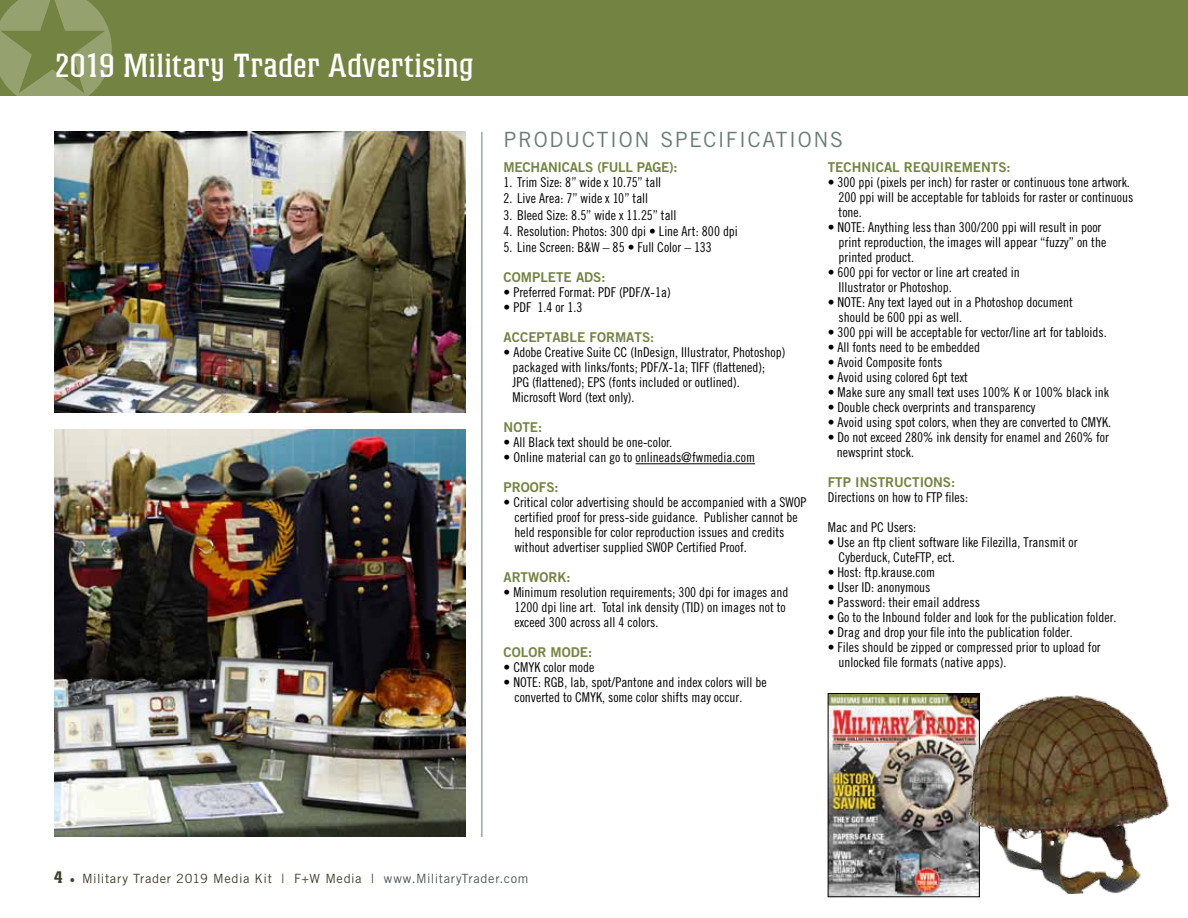
<style>
.page{position:relative;width:1188px;height:918px;background:#fff}
.page>*{position:absolute;margin:0;border:0;box-sizing:border-box;transform-origin:0 0}
.t1{font:33px "Colossalis";letter-spacing:.02em;color:#fff}
.t2{font:21px "Trade Gothic LT Std";color:#687c74}
.t3{font:13.5px/15px "Trade Gothic LT Std Cn 18";color:#000}
.t4{font:13.5px "Trade Gothic LT Std Bd 2";color:#738442}
.t5{font:12.75px "Trade Gothic LT Std";letter-spacing:.05em;color:#403e2b}
.s1{font-family:"Colossalis";font-weight:500;font-size:16.5px}
.s2{font-family:"Utopia Std"}
.s3{color:#505657}
</style>
<div class="page">
<hr style="left:482px;top:132px;width:1px;height:705px;background:#687c74">
<hr style="left:636px;top:463px;width:119px;height:1px;background:#000">
<div style="left:0;top:0;width:1188px;height:95px;background:#738442"></div>
<svg style="left:0;top:0;width:112px;height:95px"></svg>
<img style="left:55px;top:430px;width:410px;height:407px">
<img style="left:55px;top:132px;width:410px;height:281px">
<img style="left:830px;top:695px;width:148px;height:200px">
<div style="left:828px;top:693px;width:152px;height:204px;border:1px solid #000"></div>
<img style="left:963px;top:693px;width:206px;height:201px">
<h1 class="t1" style="left:55px;top:47px;width:420px">2019 Military Trader Advertising</h1>
<h2 class="t2" style="left:504px;top:127px;width:15px">productio</h2>
<h2 class="t2" style="left:635px;top:127px;width:31px">n specificatio</h2>
<h2 class="t2" style="left:814px;top:127px;width:28px">ns</h2>
<p class="t4" style="left:504px;top:159px;width:45px">MECHANICA</p>
<p class="t4" style="left:578px;top:159px;width:101px">LS (FU LL PAGE):</p>
<p class="t3" style="left:504px;top:175px;width:159px">1. Trim Size: 8” wide x 10.75” tall</p>
<p class="t3" style="left:504px;top:191px;width:146px">2. Live Area: 7” wide x 10” tall</p>
<p class="t3" style="left:504px;top:207px;width:174px">3. Bleed Size: 8.5” wide x 11.25” tall</p>
<p class="t3" style="left:504px;top:224px;width:236px">4. Resolution: Photos: 300 dpi • Line Art: 800 dpi</p>
<p class="t3" style="left:504px;top:240px;width:210px">5. Line Screen: B&amp;W – 85 • Full Color – 133</p>
<p class="t4" style="left:504px;top:269px;width:19px">COMP</p>
<p class="t4" style="left:540px;top:269px;width:16px">LETE</p>
<p class="t4" style="left:576px;top:269px;width:31px">ADS :</p>
<p class="t3" style="left:504px;top:285px;width:169px">• Preferred Format: PDF (PDF/X-1a)</p>
<p class="t3" style="left:504px;top:300px;width:80px">• PDF 1.4 or 1.3</p>
<p class="t4" style="left:504px;top:329px;width:18px">ACCEPTAB</p>
<p class="t4" style="left:570px;top:329px;width:38px">LE FORMATS</p>
<p class="t4" style="left:650px;top:329px;width:6px">:</p>
<p class="t3" style="left:513px;top:345px;width:274px;text-indent:-9px">• Adobe Creative Suite CC (InDesign, Illustrator, Photoshop) packaged with links/fonts; PDF/X-1a; TIFF (flattened);<br>JPG (flattened); EPS (fonts included or outlined).<br>Microsoft Word (text only).</p>
<p class="t4" style="left:504px;top:419px;width:40px">NOTE:</p>
<p class="t3" style="left:504px;top:435px;width:170px">• All Black text should be one-color.</p>
<p class="t3" style="left:504px;top:450px;width:253px">• Online material can go to onlineads@fwmedia.com</p>
<p class="t4" style="left:504px;top:479px;width:18px">PROOFS</p>
<p class="t4" style="left:555px;top:479px;width:6px">:</p>
<p class="t3" style="left:514px;top:495px;width:294px;text-indent:-11px">• Critical color advertising should be accompanied with a SWOP certified proof for press-side guidance. Publisher cannot be held responsible for color reproduction issues and credits without advertiser supplied SWOP Certified Proof.</p>
<p class="t4" style="left:504px;top:569px;width:19px">ARTWOR</p>
<p class="t4" style="left:557px;top:569px;width:15px">K:</p>
<p class="t3" style="left:514px;top:585px;width:276px;text-indent:-11px">• Minimum resolution requirements; 300 dpi for images and<br>1200 dpi line art. Total ink density (TID) on images not to exceed 300 across all 4 colors.</p>
<p class="t4" style="left:504px;top:644px;width:90px">COLOR MODE:</p>
<p class="t3" style="left:504px;top:660px;width:92px">• CMYK color mode</p>
<p class="t3" style="left:514px;top:675px;width:254px;text-indent:-11px">• NOTE: RGB, lab, spot/Pantone and index colors will be converted to CMYK, some color shifts may occur.</p>
<p class="t4" style="left:828px;top:159px;width:43px">TECHNICA</p>
<p class="t4" style="left:892px;top:159px;width:48px">L REQUIREMENTS</p>
<p class="t4" style="left:1007px;top:159px;width:6px">:</p>
<p class="t3" style="left:839px;top:175px;width:296px;text-indent:-11px">• 300 ppi (pixels per inch) for raster or continuous tone artwork.<br>200 ppi will be acceptable for tabloids for raster or continuous tone.</p>
<p class="t3" style="left:839px;top:220px;width:269px;text-indent:-11px">• NOTE: Anything less than 300/200 ppi will result in poor print reproduction, the images will appear “fuzzy” on the printed product.</p>
<p class="t3" style="left:839px;top:265px;width:183px;text-indent:-11px">• 600 ppi for vector or line art created in<br>Illustrator or Photoshop.</p>
<p class="t3" style="left:839px;top:295px;width:236px;text-indent:-11px">• NOTE: Any text layed out in a Photoshop document should be 600 ppi as well.</p>
<p class="t3" style="left:828px;top:325px;width:280px">• 300 ppi will be acceptable for vector/line art for tabloids.</p>
<p class="t3" style="left:828px;top:340px;width:154px">• All fonts need to be embedded</p>
<p class="t3" style="left:828px;top:355px;width:116px">• Avoid Composite fonts</p>
<p class="t3" style="left:828px;top:370px;width:142px">• Avoid using colored 6pt text</p>
<p class="t3" style="left:828px;top:385px;width:283px">• Make sure any small text uses 100% K or 100% black ink</p>
<p class="t3" style="left:828px;top:400px;width:209px">• Double check overprints and transparency</p>
<p class="t3" style="left:828px;top:415px;width:285px">• Avoid using spot colors, when they are converted to CMYK.</p>
<p class="t3" style="left:837px;top:430px;width:274px;text-indent:-9px">• Do not exceed 280% ink density for enamel and 260% for newsprint stock.</p>
<p class="t4" style="left:828px;top:474px;width:42px">FTP INSTRUCTIONS</p>
<p class="t4" style="left:951px;top:474px;width:6px">:</p>
<p class="t3" style="left:828px;top:490px;width:142px">Directions on how to FTP files:</p>
<p class="t3" style="left:828px;top:520px;width:90px">Mac and PC Users:</p>
<p class="t3" style="left:839px;top:535px;width:240px;text-indent:-11px">• Use an ftp client software like Filezilla, Transmit or<br>Cyberduck, CuteFTP, ect.</p>
<p class="t3" style="left:828px;top:564px;width:109px">• Host: ftp.krause.com</p>
<p class="t3" style="left:828px;top:579px;width:104px">• User ID: anonymous</p>
<p class="t3" style="left:828px;top:594px;width:154px">• Password: their email address</p>
<p class="t3" style="left:828px;top:609px;width:290px">• Go to the Inbound folder and look for the publication folder.</p>
<p class="t3" style="left:828px;top:624px;width:247px">• Drag and drop your file into the publication folder.</p>
<p class="t3" style="left:839px;top:639px;width:264px;text-indent:-11px">• Files should be zipped or compressed prior to upload for unlocked file formats (native apps).</p>
<p class="t5" style="left:54px;top:871px;width:476px"><span class="s1">4</span> <span class="s2">•</span> Military Trader 2019 Media Kit | F+W Media | <span class="s3">www.MilitaryTrader.com</span></p>
</div>
